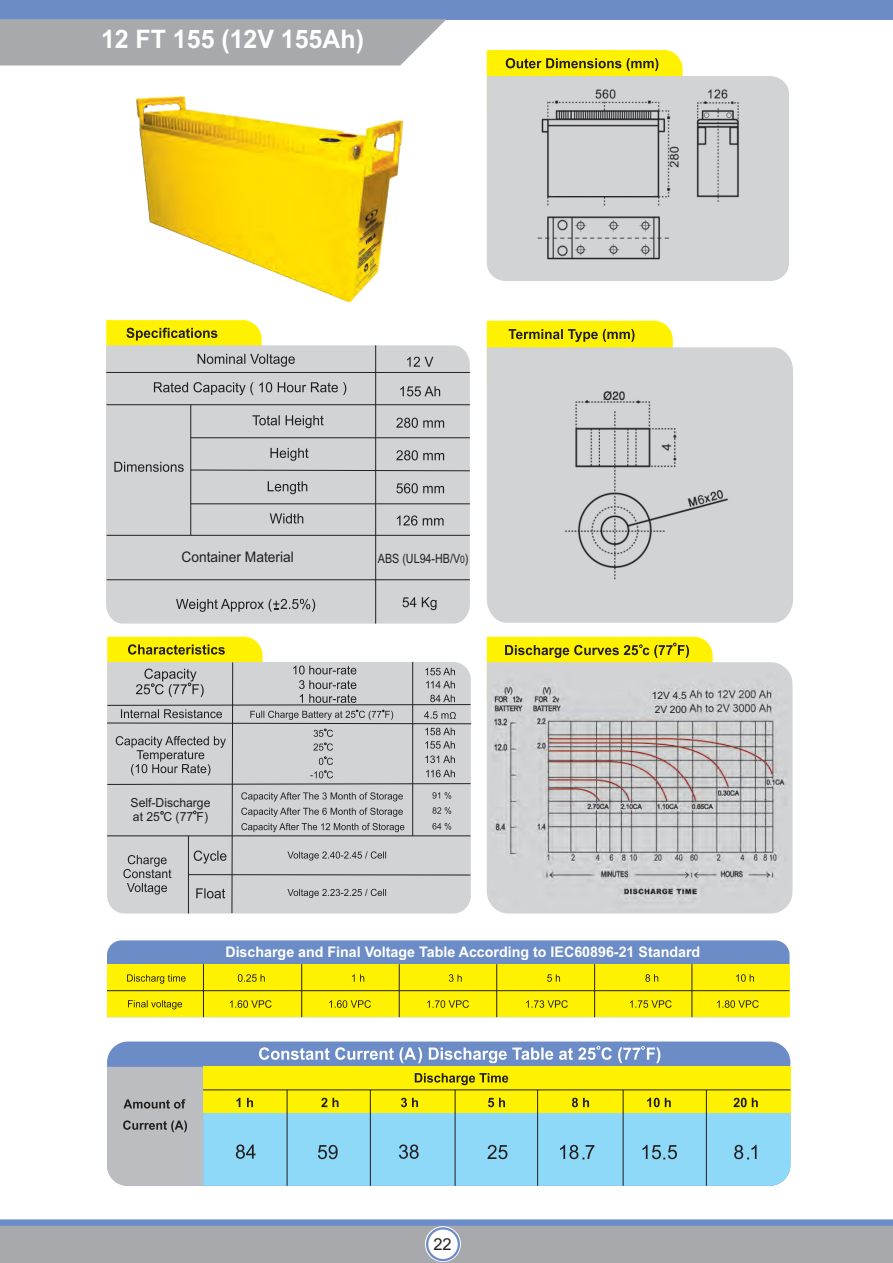
<style>
.page{position:relative;width:893px;height:1263px;background:#fff}
.page>*{position:absolute;margin:0;border:0;box-sizing:border-box;transform-origin:0 0}
.t1{font:700 25.5px "Arial";color:#fff}
.t2{font:16.5px "Arial";color:#231f20}
.t3{font:700 14.55px "Arial";color:#fff}
.t4{font:14.55px "Arial";color:#231f20;scale:.95 1}
.t5{font:12.75px "Arial";color:#231f20;scale:.84 1}
.t6{font:12.45px/14px "Arial";color:#231f20}
.t7{font:10.2px/13.5px "Arial";color:#231f20}
.s1{font-size:10.35px}
</style>
<div class="page">
<div style="left:487px;top:76px;width:302px;height:205px;background:#d1d3d4"></div>
<svg style="left:487px;top:50px;width:196px;height:63px;background:#ded751"></svg>
<div style="left:487px;top:347px;width:306px;height:276px;background:#d1d3d4"></div>
<svg style="left:487px;top:321px;width:186px;height:63px;background:#dcd773"></svg>
<svg style="left:487px;top:662px;width:305px;height:251px;background:#d4d6d7"></svg>
<svg style="left:487px;top:637px;width:226px;height:63px;background:#dfd638"></svg>
<img style="left:490px;top:669px;width:297px;height:242px;border-radius:27px">
<img style="left:517px;top:87px;width:242px;height:182px">
<div style="left:552px;top:129px;width:102px;height:67px;background:#d1d3d4"></div>
<img style="left:529px;top:375px;width:222px;height:211px">
<img style="left:137px;top:96px;width:267px;height:206px">
<div style="left:107px;top:940px;width:682px;height:24px;background:#6c8cc7"></div>
<div style="left:107px;top:964px;width:682px;height:53px;background:#fff200"></div>
<hr style="left:203px;top:964px;width:1px;height:53px;background:#231f20">
<hr style="left:301px;top:964px;width:1px;height:53px;background:#231f20">
<hr style="left:399px;top:964px;width:1px;height:53px;background:#231f20">
<hr style="left:496px;top:964px;width:1px;height:53px;background:#231f20">
<hr style="left:594px;top:964px;width:1px;height:53px;background:#231f20">
<hr style="left:692px;top:964px;width:1px;height:53px;background:#231f20">
<hr style="left:107px;top:990px;width:682px;height:1px;background:#231f20">
<svg style="left:127px;top:974px;width:59px;height:10px"></svg>
<svg style="left:128px;top:1000px;width:54px;height:9px"></svg>
<svg style="left:238px;top:974px;width:27px;height:8px"></svg>
<svg style="left:352px;top:974px;width:12px;height:8px"></svg>
<svg style="left:449px;top:974px;width:13px;height:8px"></svg>
<svg style="left:547px;top:974px;width:13px;height:8px"></svg>
<svg style="left:645px;top:974px;width:13px;height:8px"></svg>
<svg style="left:736px;top:974px;width:18px;height:8px"></svg>
<svg style="left:230px;top:1000px;width:42px;height:8px"></svg>
<svg style="left:329px;top:1000px;width:42px;height:8px"></svg>
<svg style="left:427px;top:1000px;width:42px;height:8px"></svg>
<svg style="left:526px;top:1000px;width:42px;height:8px"></svg>
<svg style="left:630px;top:1000px;width:42px;height:8px"></svg>
<svg style="left:717px;top:1000px;width:42px;height:8px"></svg>
<div style="left:107px;top:1041px;width:683px;height:145px;background:#6c8cc7;border-radius:21px"></div>
<div style="left:106px;top:345px;width:364px;height:279px;background:#d1d3d4"></div>
<hr style="left:375px;top:345px;width:1px;height:279px;background:#231f20">
<hr style="left:106px;top:372px;width:364px;height:1px;background:#231f20">
<hr style="left:106px;top:404px;width:364px;height:1px;background:#231f20">
<hr style="left:191px;top:437px;width:279px;height:1px;background:#231f20">
<svg style="left:191px;top:470px;width:279px;height:1px"></svg>
<hr style="left:191px;top:504px;width:279px;height:1px;background:#231f20">
<hr style="left:107px;top:535px;width:363px;height:1px;background:#231f20">
<hr style="left:190px;top:405px;width:1px;height:130px;background:#231f20">
<svg style="left:106px;top:320px;width:240px;height:75px;background:#d3d2a1"></svg>
<svg style="left:252px;top:415px;width:72px;height:13px"></svg>
<svg style="left:270px;top:448px;width:38px;height:13px"></svg>
<svg style="left:268px;top:481px;width:39px;height:13px"></svg>
<svg style="left:270px;top:513px;width:33px;height:11px"></svg>
<svg style="left:114px;top:462px;width:70px;height:10px"></svg>
<svg style="left:176px;top:599px;width:139px;height:13px;background:#a8a8a9"></svg>
<hr style="left:107px;top:579px;width:363px;height:1px;background:#231f20">
<svg style="left:407px;top:357px;width:26px;height:10px"></svg>
<svg style="left:400px;top:386px;width:40px;height:10px"></svg>
<svg style="left:396px;top:418px;width:48px;height:10px"></svg>
<svg style="left:396px;top:450px;width:48px;height:10px"></svg>
<svg style="left:396px;top:483px;width:48px;height:10px"></svg>
<svg style="left:397px;top:515px;width:47px;height:11px"></svg>
<svg style="left:402px;top:597px;width:34px;height:13px"></svg>
<div style="left:651px;top:690px;width:35px;height:10px;background:#d1d3d4"></div>
<div style="left:651px;top:704px;width:35px;height:10px;background:#d1d3d4"></div>
<svg style="left:107px;top:637px;width:365px;height:276px;background:#c6c6bf"></svg>
<svg style="left:107px;top:1046px;width:683px;height:140px;background:#accca0"></svg>
<div style="left:0;top:0;width:893px;height:19px;background:#6c8cc7"></div>
<svg style="left:0;top:19px;width:446px;height:47px;background:#abadb0"></svg>
<div style="left:0;top:1225px;width:893px;height:38px;background:#a7a9ac"></div>
<div style="left:426px;top:1227px;width:34px;height:34px;border:2px solid #6c8cc7;border-radius:50%"></div>
<div style="left:0;top:1220px;width:893px;height:5px;background:#6c8cc7"></div>
<h1 class="t1" style="left:101px;top:30px;width:264px">12 FT 155 (12V 155Ah)</h1>
<p class="t4" style="left:181px;top:552px;width:120px">Container Material</p>
<p class="t5" style="left:378px;top:553px;width:109px">ABS (UL94-HB/V<span class="s1">0</span>)</p>
<p class="t6" style="left:131px;top:797px;width:81px">Self-Discharge at 25 C (77 F)</p>
<p class="t7" style="left:652px;top:690px;width:37px">12V 4.5<br>2V 200</p>
<p class="t3" style="left:225px;top:946px;width:476px">Discharge and Final Voltage Table According to IEC60896-21 Standard</p>
<p class="t2" style="left:433px;top:1238px;width:20px">22</p>
</div>
